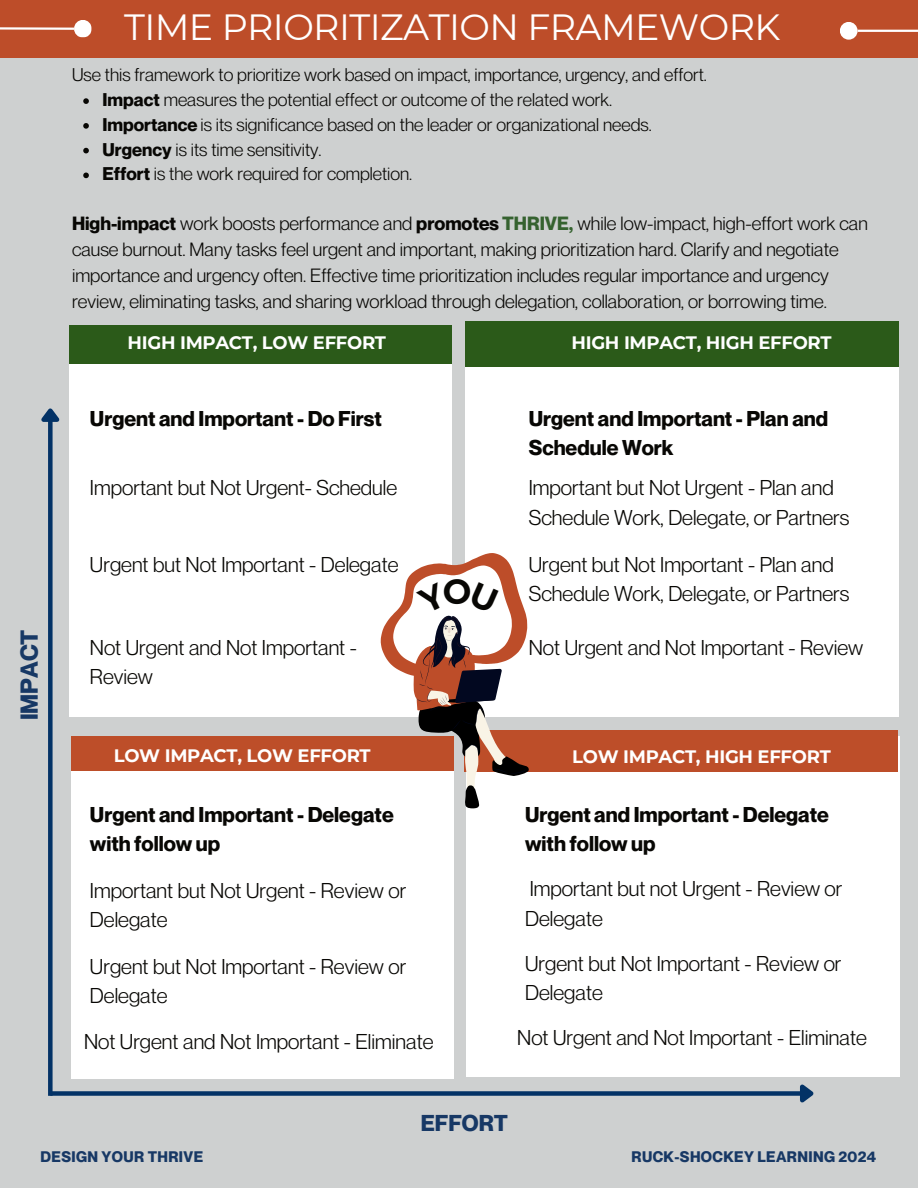
<style>
.page{position:relative;width:918px;height:1188px;background:#ced0d0}
.page>*{position:absolute;margin:0;border:0;box-sizing:border-box;transform-origin:0 0}
.t1{font:36.45px "Montserrat";letter-spacing:-.015em;color:#fff}
.t2{font:700 24px "Neue Montreal";color:#173865}
.t3{font:700 22.5px "Neue Montreal";color:#173865}
.t4{font:21px/29.2px "Neue Montreal";color:#080704}
.t5{font:700 21px/29.2px "Neue Montreal";color:#080704}
.t6{font:18.75px/25.8px "Neue Montreal";color:#080704}
.t7{font:18px/24.8px "Neue Montreal";color:#080704}
.t8{font:700 18px "Montserrat";letter-spacing:-.015em;color:#fff}
.t9{font:700 15px "Neue Montreal";letter-spacing:.025em;color:#173865}
.s1{font-weight:700}
.s2{font-weight:700;color:#35622f}
</style>
<div class="page">
<div style="left:69px;top:325px;width:383px;height:392px;background:#fff"></div>
<div style="left:466px;top:325px;width:433px;height:392px;background:#fff"></div>
<div style="left:0;top:0;width:918px;height:58px;background:#bd4d29"></div>
<div style="left:69px;top:325px;width:383px;height:39px;background:#2b5a19"></div>
<div style="left:74px;top:20px;width:18px;height:18px;background:#fff;border-radius:50%"></div>
<svg style="left:0;top:25px;width:75px;height:6px"></svg>
<div style="left:840px;top:22px;width:18px;height:18px;background:#fff;border-radius:50%"></div>
<hr style="left:858px;top:30px;width:60px;height:2px;background:#fff">
<div style="left:71px;top:738px;width:383px;height:341px;background:#fff"></div>
<div style="left:466px;top:736px;width:433px;height:341px;background:#fff"></div>
<div style="left:466px;top:322px;width:433px;height:45px;background:#2b5a19"></div>
<div style="left:71px;top:736px;width:383px;height:35px;background:#bd4e29"></div>
<div style="left:464px;top:731px;width:434px;height:41px;background:#bd4e29"></div>
<svg style="left:83px;top:98px;width:6px;height:6px"></svg>
<svg style="left:83px;top:123px;width:6px;height:6px"></svg>
<svg style="left:83px;top:148px;width:6px;height:5px"></svg>
<svg style="left:83px;top:173px;width:6px;height:5px"></svg>
<div style="left:50px;top:1091px;width:751px;height:5px;background:#033266"></div>
<svg style="left:796px;top:1084px;width:18px;height:19px"></svg>
<div style="left:48px;top:421px;width:5px;height:675px;background:#033266"></div>
<svg style="left:41px;top:408px;width:19px;height:18px"></svg>
<svg style="left:381px;top:553px;width:148px;height:255px"></svg>
<h1 class="t1" style="left:124px;top:2px;width:658px">TIME PRIORITIZATION FRAMEWORK</h1>
<p class="t7" style="left:103px;top:61px;width:606px;text-indent:-31px">Use this framework to prioritize work based on impact, importance, urgency, and effort.<br><span class="s1">Impact</span> measures the potential effect or outcome of the related work.<br><span class="s1">Importance</span> is its significance based on the leader or organizational needs.<br><span class="s1">Urgency</span> is its time sensitivity.<br><span class="s1">Effort</span> is the work required for completion.</p>
<p class="t6" style="left:72px;top:208px;width:797px"><span class="s1">High-impact</span> work boosts performance and <span class="s1">promotes</span> <span class="s2">THRIVE,</span> while low-impact, high-effort work can cause burnout. Many tasks feel urgent and important, making prioritization hard. Clarify and negotiate importance and urgency often. Effective time prioritization includes regular importance and urgency review, eliminating tasks, and sharing workload through delegation, collaboration, or borrowing time.</p>
<p class="t2" style="left:10px;top:720px;width:92px;rotate:-90deg">IMPACT</p>
<p class="t8" style="left:128px;top:330px;width:260px">HIGH IMPACT, LOW EFFORT</p>
<p class="t8" style="left:572px;top:330px;width:262px">HIGH IMPACT, HIGH EFFORT</p>
<p class="t5" style="left:90px;top:402px;width:293px">Urgent and Important - Do First</p>
<p class="t4" style="left:90px;top:471px;width:309px">Important but Not Urgent- Schedule</p>
<p class="t4" style="left:90px;top:548px;width:310px">Urgent but Not Important - Delegate</p>
<p class="t4" style="left:90px;top:631px;width:268px">Not Urgent and Not Important -<br>Review</p>
<p class="t5" style="left:529px;top:402px;width:301px">Urgent and Important - Plan and<br>Schedule Work</p>
<p class="t4" style="left:529px;top:471px;width:322px">Important but Not Urgent - Plan and<br>Schedule Work, Delegate, or Partners</p>
<p class="t4" style="left:529px;top:548px;width:322px">Urgent but Not Important - Plan and<br>Schedule Work, Delegate, or Partners</p>
<p class="t4" style="left:529px;top:631px;width:336px">Not Urgent and Not Important - Review</p>
<p class="t8" style="left:114px;top:743px;width:258px">LOW IMPACT, LOW EFFORT</p>
<p class="t8" style="left:572px;top:744px;width:260px">LOW IMPACT, HIGH EFFORT</p>
<p class="t5" style="left:90px;top:798px;width:305px">Urgent and Important - Delegate with follow up</p>
<p class="t4" style="left:90px;top:874px;width:318px">Important but Not Urgent - Review or<br>Delegate</p>
<p class="t4" style="left:90px;top:949px;width:318px">Urgent but Not Important - Review or<br>Delegate</p>
<p class="t4" style="left:84px;top:1025px;width:351px">Not Urgent and Not Important - Eliminate</p>
<p class="t5" style="left:525px;top:798px;width:305px">Urgent and Important - Delegate with follow up</p>
<p class="t4" style="left:525px;top:872px;width:319px">Important but not Urgent - Review or<br>Delegate</p>
<p class="t4" style="left:525px;top:947px;width:318px">Urgent but Not Important - Review or<br>Delegate</p>
<p class="t4" style="left:517px;top:1021px;width:351px">Not Urgent and Not Important - Eliminate</p>
<p class="t3" style="left:421px;top:1105px;width:89px">EFFORT</p>
<p class="t9" style="left:41px;top:1144px;width:164px">DESIGN YOUR THRIVE</p>
<p class="t9" style="left:632px;top:1144px;width:246px">RUCK-SHOCKEY LEARNING 2024</p>
</div>
